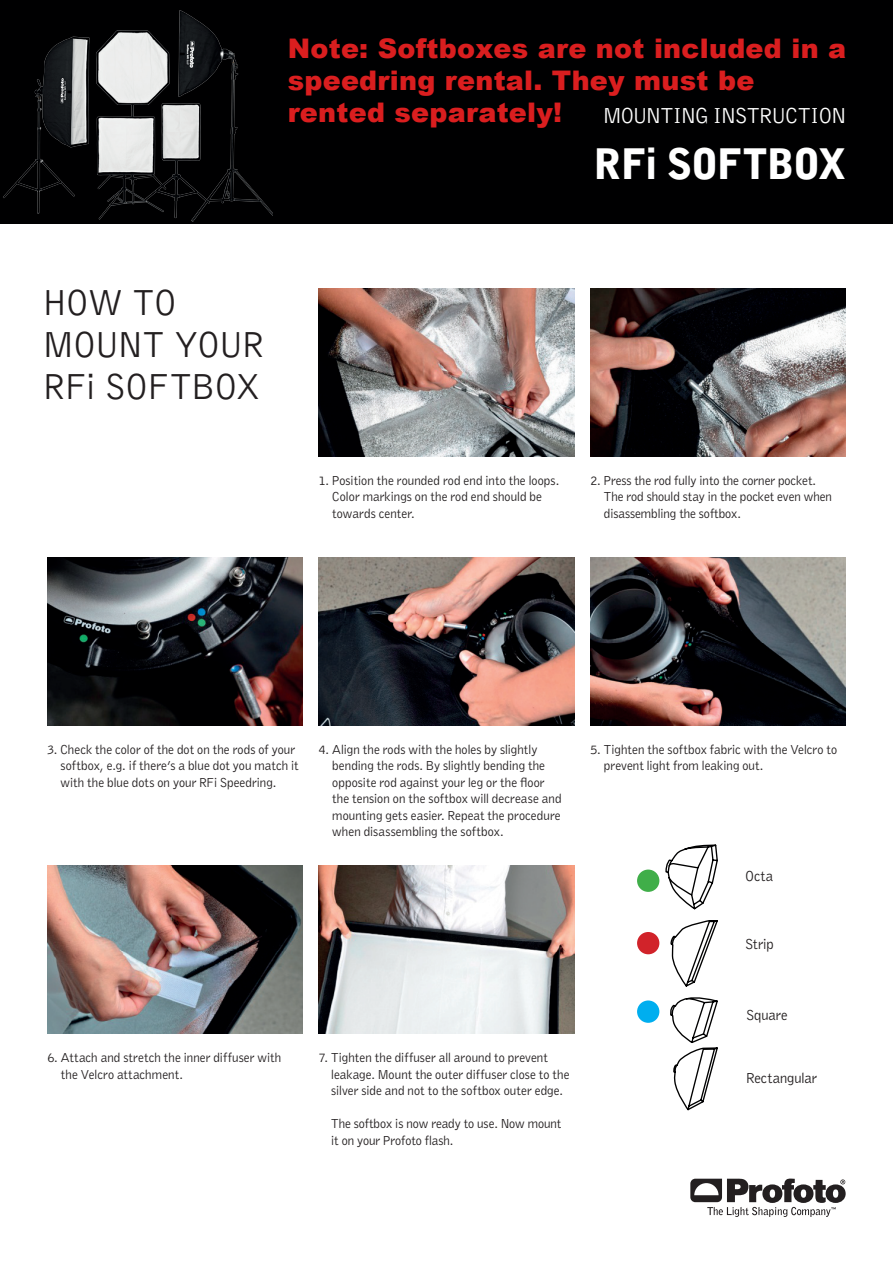
<style>
.page{position:relative;width:893px;height:1263px;background:#fff}
.page>*{position:absolute;margin:0;border:0;box-sizing:border-box;transform-origin:0 0}
.t1{font:900 42px "Bell Gothic Profoto";letter-spacing:.01em;color:#fff}
.t2{font:37.5px/42px "Bell Gothic Profoto";letter-spacing:.04em;color:#231f20}
.t3{font:900 27px/32.4px "Arial";letter-spacing:.01em;color:#da1e1f}
.t4{font:22.5px "Bell Gothic Profoto";letter-spacing:.015em;color:#fff}
.t5{font:15px "Bell Gothic Profoto";letter-spacing:.01em;color:#231f20}
.t6{font:13.5px/16.5px "Bell Gothic Profoto";letter-spacing:.01em;color:#231f20}
</style>
<div class="page">
<div style="left:272px;top:0;width:621px;height:223px;background:#000001"></div>
<img style="left:0;top:0;width:272px;height:223px">
<svg style="left:690px;top:1178px;width:156px;height:39px"></svg>
<img style="left:319px;top:288px;width:255px;height:168px">
<img style="left:319px;top:557px;width:255px;height:169px">
<img style="left:319px;top:865px;width:255px;height:169px">
<img style="left:47px;top:557px;width:256px;height:169px">
<img style="left:47px;top:865px;width:256px;height:169px">
<img style="left:590px;top:557px;width:256px;height:169px">
<img style="left:590px;top:288px;width:256px;height:168px">
<div style="left:637px;top:869px;width:22px;height:23px;background:#40ae49;border-radius:50%"></div>
<div style="left:637px;top:932px;width:22px;height:22px;background:#d1232a;border-radius:50%"></div>
<div style="left:637px;top:1000px;width:22px;height:23px;background:#00aeef;border-radius:50%"></div>
<svg style="left:670px;top:997px;width:48px;height:113px"></svg>
<svg style="left:671px;top:920px;width:47px;height:67px"></svg>
<svg style="left:665px;top:844px;width:53px;height:65px"></svg>
<h3 class="t3" style="left:288px;top:31px;width:560px">Note: Softboxes are not included in a speedring rental. They must be rented separately!</h3>
<h3 class="t4" style="left:604px;top:101px;width:243px">MOUNTING INSTRUCTION</h3>
<h2 class="t2" style="left:44px;top:281px;width:221px">HOW TO<br>MOUNT YOUR<br>RFi SOFTBOX</h2>
<h1 class="t1" style="left:594px;top:137px;width:253px">RFi SOFTBOX</h1>
<p class="t6" style="left:332px;top:472px;width:229px;text-indent:-13px">1. Position the rounded rod end into the loops.<br>Color markings on the rod end should be towards center.</p>
<p class="t6" style="left:604px;top:471px;width:230px;text-indent:-13px">2. Press the rod fully into the corner pocket.<br>The rod should stay in the pocket even when disassembling the softbox.</p>
<p class="t6" style="left:60px;top:741px;width:240px;text-indent:-13px">3. Check the color of the dot on the rods of your softbox, e.g. if there’s a blue dot you match it with the blue dots on your RFi Speedring.</p>
<p class="t6" style="left:332px;top:741px;width:231px;text-indent:-13px">4. Align the rods with the holes by slightly bending the rods. By slightly bending the opposite rod against your leg or the floor the tension on the softbox will decrease and mounting gets easier. Repeat the procedure when disassembling the softbox.</p>
<p class="t6" style="left:604px;top:741px;width:235px;text-indent:-13px">5. Tighten the softbox fabric with the Velcro to prevent light from leaking out.</p>
<p class="t5" style="left:746px;top:866px;width:29px">Octa</p>
<p class="t5" style="left:746px;top:934px;width:30px">Strip</p>
<p class="t6" style="left:61px;top:1049px;width:222px;text-indent:-14px">6. Attach and stretch the inner diffuser with the Velcro attachment.</p>
<p class="t6" style="left:331px;top:1049px;width:240px;text-indent:-12px">7. Tighten the diffuser all around to prevent leakage. Mount the outer diffuser close to the silver side and not to the softbox outer edge.</p>
<p class="t6" style="left:331px;top:1115px;width:232px;line-height:17.1px">The softbox is now ready to use. Now mount it on your Profoto flash.</p>
<p class="t5" style="left:746px;top:1006px;width:43px">Square</p>
<p class="t5" style="left:746px;top:1069px;width:72px">Rectangular</p>
</div>
